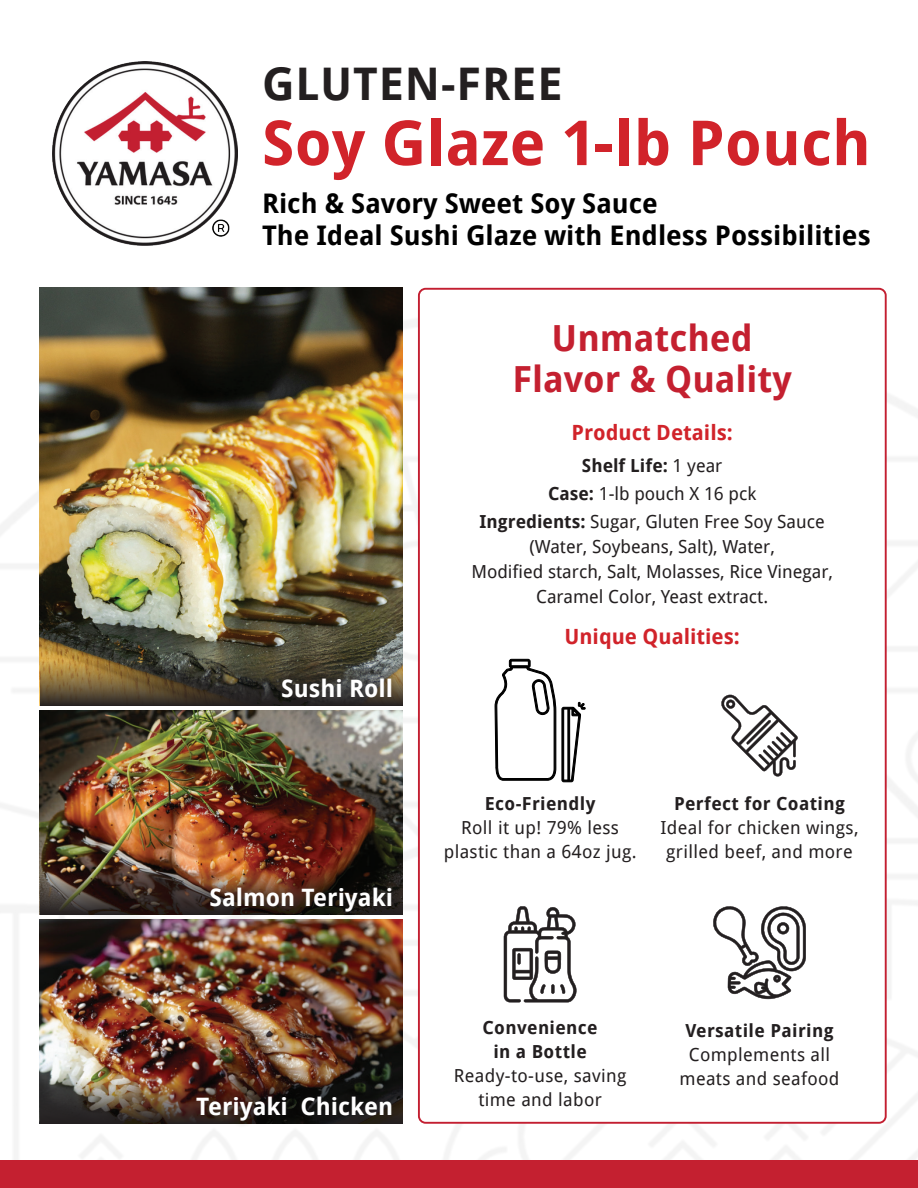
<style>
.page{position:relative;width:918px;height:1188px;background:#fff}
.page>*{position:absolute;margin:0;border:0;box-sizing:border-box;transform-origin:0 0}
.t1{font:700 62.1px "Droid Sans";color:#d1232a}
.t2{font:700 45px "Droid Sans";letter-spacing:.02em;color:#231f20}
.t3{font:700 36px/40.8px "Droid Sans";color:#c42030;text-align:center}
.t4{font:700 27px/31.8px "Droid Sans";color:#000}
.t5{font:700 24px "Droid Sans";color:#fff}
.t6{font:700 21px "Droid Sans";color:#d1232a}
.t7{font:18px/28px "Droid Sans";color:#231f20;text-align:center}
.t8{font:18px/24px "Droid Sans";letter-spacing:.02em;color:#231f20;text-align:center}
.t9{font:700 18px/24px "Droid Sans";letter-spacing:.02em;color:#231f20;text-align:center}
.s1{font-weight:700}
</style>
<div class="page">
<img style="left:0;top:308px;width:918px;height:853px">
<div style="left:419px;top:289px;width:467px;height:834px;background:#fff;border-radius:7px"></div>
<div style="left:0;top:1161px;width:918px;height:27px;background:#c42030"></div>
<img style="left:40px;top:288px;width:362px;height:346px">
<img style="left:40px;top:710px;width:362px;height:133px">
<img style="left:40px;top:919px;width:362px;height:133px">
<svg style="left:504px;top:906px;width:73px;height:96px"></svg>
<svg style="left:713px;top:906px;width:93px;height:93px"></svg>
<svg style="left:721px;top:695px;width:77px;height:82px"></svg>
<img style="left:53px;top:61px;width:184px;height:184px">
<svg style="left:40px;top:634px;width:362px;height:72px"></svg>
<img style="left:40px;top:843px;width:362px;height:72px">
<img style="left:40px;top:1052px;width:362px;height:72px">
<div style="left:275px;top:672px;width:124px;height:33px;background:#231f20;opacity:.5"></div>
<div style="left:189px;top:1089px;width:210px;height:39px;background:#231f20;opacity:.5"></div>
<div style="left:203px;top:880px;width:196px;height:39px;background:#231f20;opacity:.5"></div>
<svg style="left:494px;top:658px;width:92px;height:125px"></svg>
<h2 class="t2" style="left:262px;top:52px;width:302px">GLUTEN-FREE</h2>
<h1 class="t1" style="left:262px;top:99px;width:610px">Soy Glaze 1-lb Pouch</h1>
<h3 class="t4" style="left:262px;top:187px;width:610px">Rich &amp; Savory Sweet Soy Sauce<br>The Ideal Sushi Glaze with Endless Possibilities</h3>
<h3 class="t3" style="left:512px;top:317px;width:281px">Unmatched<br>Flavor &amp; Quality</h3>
<h3 class="t5" style="left:281px;top:671px;width:113px">Sushi Roll</h3>
<h3 class="t5" style="left:210px;top:880px;width:185px">Salmon Teriyaki</h3>
<h3 class="t5" style="left:196px;top:1089px;width:198px">Teriyaki Chicken</h3>
<p class="t6" style="left:571px;top:417px;width:163px">Product Details:</p>
<p class="t7" style="left:480px;top:451px;width:347px"><span class="s1">Shelf Life:</span> 1 year<br><span class="s1">Case:</span> 1-lb pouch X 16 pck<br><span class="s1">Ingredients:</span> Sugar, Gluten Free Soy Sauce</p>
<p class="t7" style="left:471px;top:534px;width:363px;line-height:25px">(Water, Soybeans, Salt), Water,<br>Modified starch, Salt, Molasses, Rice Vinegar,<br>Caramel Color, Yeast extract.</p>
<p class="t6" style="left:564px;top:621px;width:177px">Unique Qualities:</p>
<p class="t9" style="left:485px;top:791px;width:112px">Eco-Friendly</p>
<p class="t8" style="left:444px;top:815px;width:194px">Roll it up! 79% less plastic than a 64oz jug.</p>
<p class="t9" style="left:674px;top:791px;width:173px">Perfect for Coating</p>
<p class="t8" style="left:661px;top:815px;width:200px">Ideal for chicken wings, grilled beef, and more</p>
<p class="t9" style="left:483px;top:1015px;width:117px">Convenience in a Bottle</p>
<p class="t8" style="left:454px;top:1063px;width:174px">Ready-to-use, saving time and labor</p>
<p class="t9" style="left:685px;top:1018px;width:150px">Versatile Pairing</p>
<p class="t8" style="left:680px;top:1042px;width:161px">Complements all meats and seafood</p>
</div>
